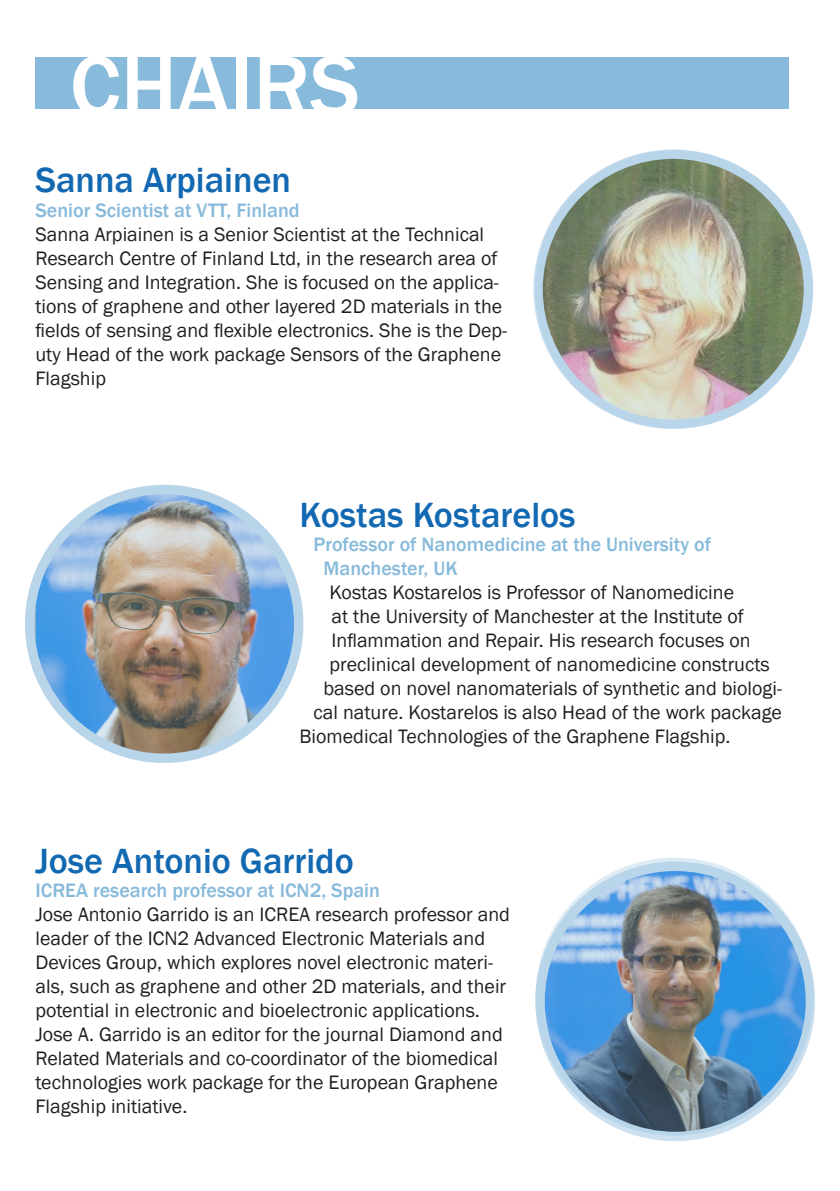
<style>
.page{position:relative;width:840px;height:1191px;background:#fff}
.page>*{position:absolute;margin:0;border:0;box-sizing:border-box;transform-origin:0 0}
.t1{font:500 87.6px "Franklin Gothic";color:#fff}
.t2{font:500 36px "Franklin Gothic";color:#1269b2}
.t3{font:20px/24px "Franklin Gothic";color:#231f20}
.t4{font:500 20px "Franklin Gothic";color:#87badb}
</style>
<div class="page">
<img style="left:536px;top:858px;width:276px;height:276px;border-radius:50%">
<img style="left:537px;top:157px;width:270px;height:267px">
<img style="left:535px;top:151px;width:276px;height:276px;border-radius:50%">
<div style="left:35px;top:57px;width:753px;height:52px;background:#87badb"></div>
<img style="left:35px;top:489px;width:263px;height:269px">
<img style="left:26px;top:486px;width:276px;height:276px;border-radius:50%">
<p class="t1" style="left:70px;top:32px;width:291px">CHAIRS</p>
<p class="t2" style="left:35px;top:158px;width:257px">Sanna Arpiainen</p>
<p class="t4" style="left:35px;top:197px;width:265px">Senior Scientist at VTT, Finland</p>
<p class="t3" style="left:35px;top:222px;width:473px">Sanna Arpiainen is a Senior Scientist at the Technical Research Centre of Finland Ltd, in the research area of Sensing and Integration. She is focused on the applica&shy;tions of graphene and other layered 2D materials in the fields of sensing and flexible electronics. She is the Dep&shy;uty Head of the work package Sensors of the Graphene Flagship</p>
<p class="t2" style="left:299px;top:493px;width:277px">Kostas Kostarelos</p>
<p class="t4" style="left:313px;top:532px;width:399px">Professor of Nanomedicine at the University of</p>
<p class="t4" style="left:323px;top:556px;width:136px">Manchester, UK</p>
<p class="t3" style="left:329px;top:581px;width:406px">Kostas Kostarelos is Professor of Nanomedicine</p>
<p class="t3" style="left:331px;top:605px;width:413px">at the University of Manchester at the Institute of</p>
<p class="t3" style="left:331px;top:629px;width:420px">Inflammation and Repair. His research focuses on</p>
<p class="t3" style="left:329px;top:653px;width:441px">preclinical development of nanomedicine constructs</p>
<p class="t3" style="left:323px;top:677px;width:459px">based on novel nanomaterials of synthetic and biologi-</p>
<p class="t3" style="left:313px;top:701px;width:469px">cal nature. Kostarelos is also Head of the work package</p>
<p class="t3" style="left:299px;top:725px;width:432px">Biomedical Technologies of the Graphene Flagship.</p>
<p class="t2" style="left:35px;top:838px;width:319px">Jose Antonio Garrido</p>
<p class="t4" style="left:35px;top:878px;width:346px">ICREA research professor at ICN2, Spain</p>
<p class="t3" style="left:35px;top:902px;width:476px">Jose Antonio Garrido is an ICREA research professor and leader of the ICN2 Advanced Electronic Materials and Devices Group, which explores novel electronic materi&shy;als, such as graphene and other 2D materials, and their potential in electronic and bioelectronic applications.<br>Jose A. Garrido is an editor for the journal Diamond and Related Materials and co-coordinator of the biomedical technologies work package for the European Graphene Flagship initiative.</p>
</div>
